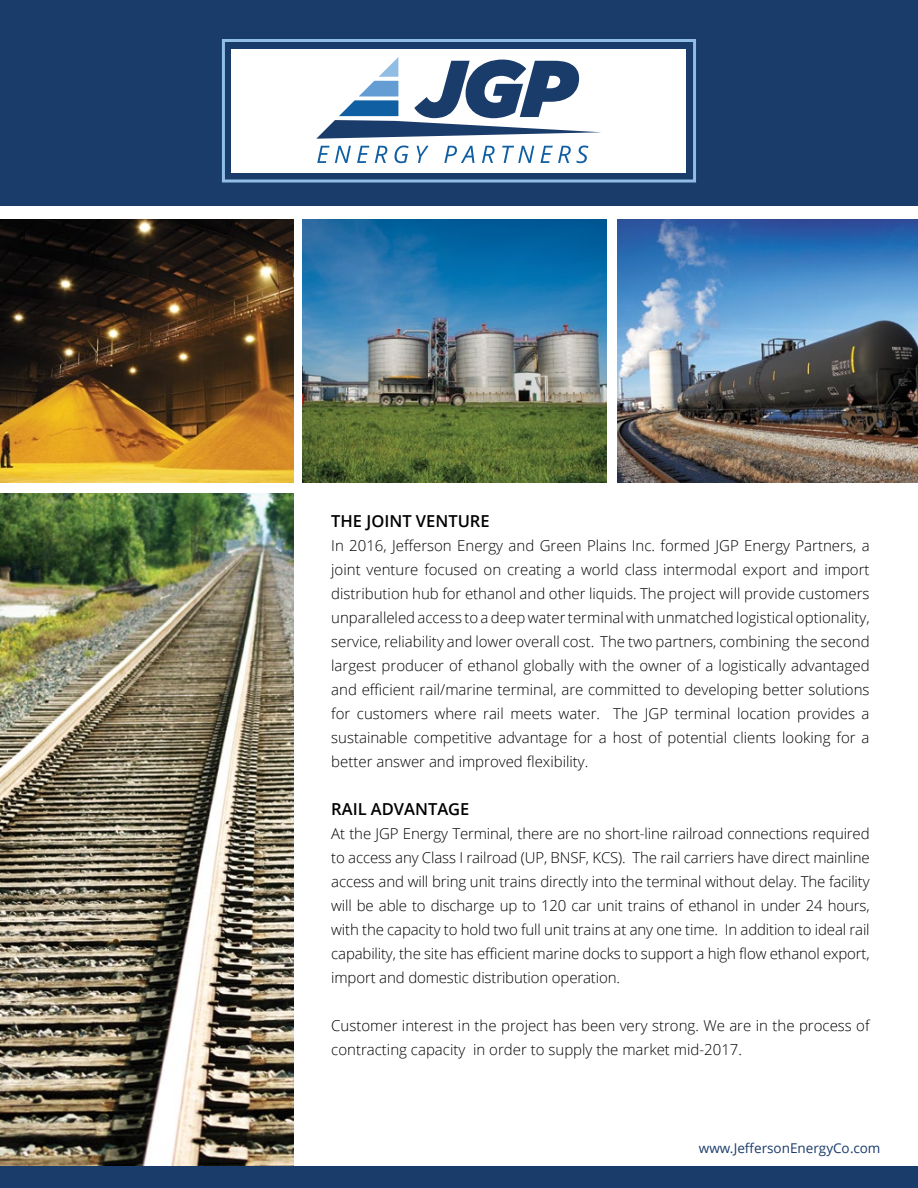
<style>
.page{position:relative;width:918px;height:1188px;background:#fff}
.page>*{position:absolute;margin:0;border:0;box-sizing:border-box;transform-origin:0 0}
.t1{font:600 16.5px "Open Sans";color:#000}
.t2{font:300 15px/24px "Open Sans";color:#000;text-align:justify}
.t3{font:13.5px "Open Sans";color:#1a3c6a}
</style>
<div class="page">
<img style="left:0;top:494px;width:294px;height:672px">
<div style="left:0;top:0;width:918px;height:205px;background:#1a3c6a"></div>
<div style="left:232px;top:49px;width:454px;height:124px;background:#fff"></div>
<div style="left:222px;top:39px;width:474px;height:143px;border:3px solid #91bde5"></div>
<div style="left:0;top:1166px;width:918px;height:22px;background:#1a3c6a"></div>
<img style="left:0;top:219px;width:294px;height:264px">
<img style="left:303px;top:219px;width:304px;height:264px">
<img style="left:617px;top:219px;width:301px;height:264px">
<svg style="left:316px;top:57px;width:285px;height:82px"></svg>
<svg style="left:317px;top:146px;width:34px;height:17px"></svg>
<svg style="left:357px;top:146px;width:12px;height:17px"></svg>
<svg style="left:375px;top:146px;width:12px;height:17px"></svg>
<svg style="left:394px;top:146px;width:15px;height:17px"></svg>
<svg style="left:417px;top:146px;width:12px;height:17px"></svg>
<svg style="left:444px;top:146px;width:30px;height:17px"></svg>
<svg style="left:482px;top:146px;width:13px;height:17px"></svg>
<svg style="left:502px;top:146px;width:32px;height:17px"></svg>
<svg style="left:540px;top:146px;width:31px;height:17px"></svg>
<svg style="left:577px;top:146px;width:12px;height:17px"></svg>
<p class="t1" style="left:331px;top:510px;width:160px">THE JOINT VENTURE</p>
<p class="t2" style="left:331px;top:533px;width:540px">In 2016, Jefferson Energy and Green Plains Inc. formed JGP Energy Partners, a joint venture focused on creating a world class intermodal export and import distribution hub for ethanol and other liquids. The project will provide customers unparalleled access to a deep water terminal with unmatched logistical optionality, service, reliability and lower overall cost. The two partners, combining the second largest producer of ethanol globally with the owner of a logistically advantaged and efficient rail/marine terminal, are committed to developing better solutions for customers where rail meets water. The JGP terminal location provides a sustainable competitive advantage for a host of potential clients looking for a better answer and improved flexibility.</p>
<p class="t1" style="left:331px;top:798px;width:140px">RAIL ADVANTAGE</p>
<p class="t2" style="left:331px;top:821px;width:540px">At the JGP Energy Terminal, there are no short-line railroad connections required to access any Class I railroad (UP, BNSF, KCS). The rail carriers have direct mainline access and will bring unit trains directly into the terminal without delay. The facility will be able to discharge up to 120 car unit trains of ethanol in under 24 hours, with the capacity to hold two full unit trains at any one time. In addition to ideal rail capability, the site has efficient marine docks to support a high flow ethanol export, import and domestic distribution operation.</p>
<p class="t2" style="left:331px;top:1013px;width:540px">Customer interest in the project has been very strong. We are in the process of contracting capacity in order to supply the market mid-2017.</p>
<p class="t3" style="left:699px;top:1139px;width:183px">www.JeffersonEnergyCo.com</p>
</div>
